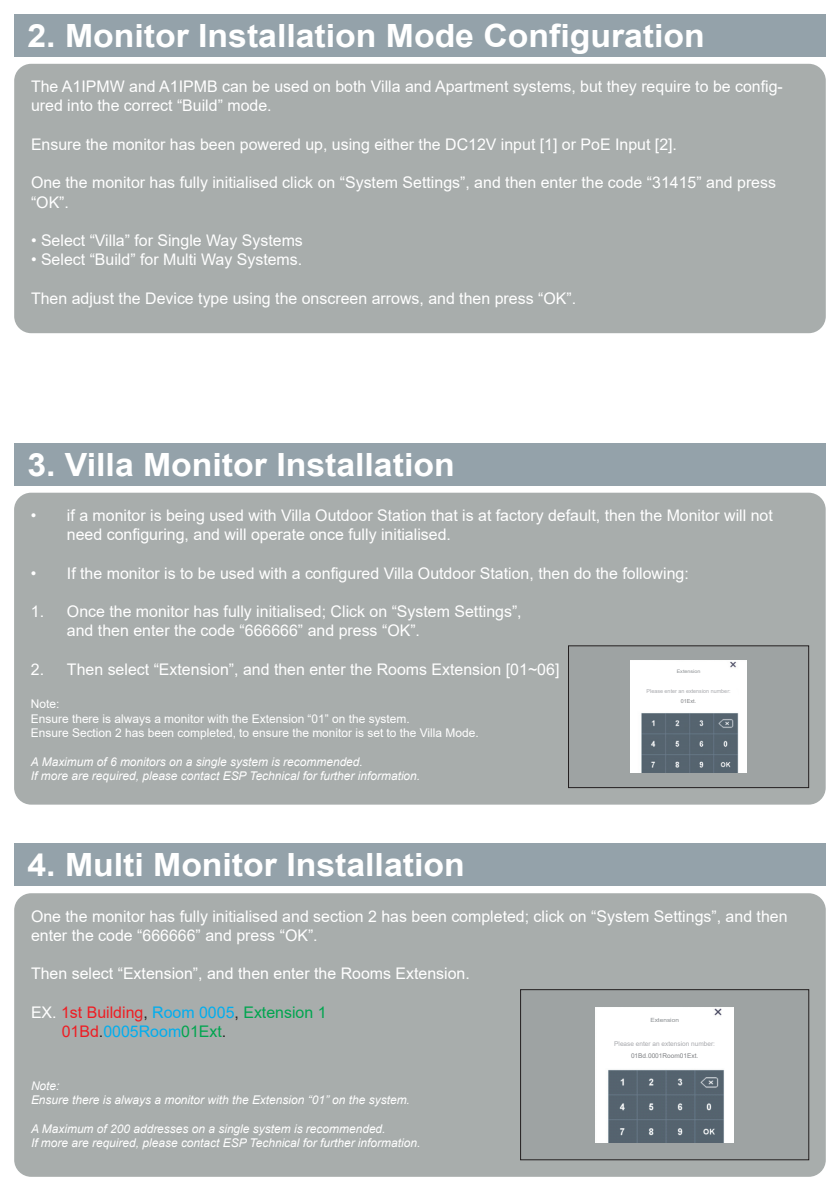
<style>
.page{position:relative;width:840px;height:1191px;background:#fff}
.page>*{position:absolute;margin:0;border:0;box-sizing:border-box;transform-origin:0 0}
.t1{font:700 32px "Arial";color:#fff;scale:1.05 1}
.t2{font:16px/19.2px "Arial";color:#fff}
.t3{font:16px/19.2px "Arial";color:#00aeef}
.t4{font:italic 12px/14.4px "Arial";color:#fff}
.t5{font:12px/14.4px "Arial";color:#fff}
.t6{font:6.6px "Arial";color:#a8a9ad}
.t7{font:6.6px "Arial";color:#808285}
.t8{font:5.8px "Arial";color:#8c9093;scale:1.14 1}
.t9{font:5.4px "Arial";color:#a8a9ad}
.t10{font:5.4px "Arial";color:#808285}
.t11{font:4.8px "Arial";color:#8c9093;scale:1.14 1}
.s1{color:#fff}
.s2{color:#ee1d23}
.s3{color:#231f20}
.s4{color:#00a54f}
</style>
<div class="page">
<div style="left:14px;top:14px;width:811px;height:43px;background:#94a2aa"></div>
<div style="left:14px;top:64px;width:811px;height:269px;background:#a8adac;border-radius:17px"></div>
<div style="left:14px;top:443px;width:811px;height:42px;background:#94a2aa"></div>
<div style="left:14px;top:493px;width:811px;height:311px;background:#a8adac;border-radius:17px"></div>
<div style="left:567px;top:645px;width:241px;height:143px;background:#9ea3a3;border:1px solid #231f20"></div>
<img style="left:630px;top:660px;width:115px;height:113px">
<div style="left:634px;top:662px;width:106px;height:42px;background:#fff"></div>
<div style="left:14px;top:843px;width:811px;height:43px;background:#94a2aa"></div>
<div style="left:14px;top:893px;width:811px;height:283px;background:#a8adac;border-radius:17px"></div>
<div style="left:519px;top:989px;width:289px;height:171px;background:#9ea3a3;border:1px solid #231f20"></div>
<img style="left:595px;top:1007px;width:138px;height:135px">
<div style="left:600px;top:1008px;width:126px;height:51px;background:#fff"></div>
<h1 class="t1" style="left:27px;top:13px;width:646px">2. Monitor Installation Mode Configuration</h1>
<p class="t2" style="left:31px;top:77px;width:753px">The A1IPMW and A1IPMB can be used on both Villa and Apartment systems, but they require to be config&shy;ured into the correct “Build” mode.</p>
<p class="t2" style="left:31px;top:135px;width:647px">Ensure the monitor has been powered up, using either the DC12V input [1] or PoE Input [2].</p>
<p class="t2" style="left:31px;top:173px;width:746px">One the monitor has fully initialised click on “System Settings”, and then enter the code “31415” and press “OK”.</p>
<p class="t2" style="left:31px;top:231px;width:273px">• Select “Villa” for Single Way Systems</p>
<p class="t2" style="left:31px;top:250px;width:272px">• Select “Build” for Multi Way Systems.</p>
<p class="t2" style="left:31px;top:288px;width:546px">Then adjust the Device type using the onscreen arrows, and then press “OK”.</p>
<h1 class="t1" style="left:27px;top:442px;width:408px">3. Villa Monitor Installation</h1>
<p class="t2" style="left:67px;top:506px;width:707px;text-indent:-36px">• if a monitor is being used with Villa Outdoor Station that is at factory default, then the Monitor will not need configuring, and will operate once fully initialised.</p>
<p class="t2" style="left:31px;top:563px;width:659px">• If the monitor is to be used with a configured Villa Outdoor Station, then do the following:</p>
<p class="t2" style="left:67px;top:602px;width:456px;text-indent:-36px">1. Once the monitor has fully initialised; Click on “System Settings”, and then enter the code “666666” and press “OK”.</p>
<p class="t2" style="left:31px;top:659px;width:529px">2. Then select “Extension”, and then enter the Rooms Extension [01~06]</p>
<p class="t5" style="left:31px;top:697px;width:449px">Note:<br>Ensure there is always a monitor with the Extension “01” on the system.<br>Ensure Section 2 has been completed, to ensure the monitor is set to the Villa Mode.</p>
<p class="t4" style="left:31px;top:755px;width:390px">A Maximum of 6 monitors on a single system is recommended.<br>If more are required, please contact ESP Technical for further information.</p>
<p class="t11" style="left:676px;top:667px;width:22px">Extension</p>
<p class="t9" style="left:646px;top:687px;width:85px">Please enter an extension number:</p>
<p class="t10" style="left:680px;top:697px;width:17px">01Ext.</p>
<h1 class="t1" style="left:27px;top:842px;width:417px">4. Multi Monitor Installation</h1>
<p class="t2" style="left:31px;top:906px;width:757px">One the monitor has fully initialised and section 2 has been completed; click on “System Settings”, and then enter the code “666666” and press “OK”.</p>
<p class="t2" style="left:31px;top:964px;width:440px">Then select “Extension”, and then enter the Rooms Extension.</p>
<p class="t3" style="left:62px;top:1002px;width:266px;text-indent:-31px"><span class="s1">EX.</span> <span class="s2">1st Building</span><span class="s3">,</span> Room 0005<span class="s3">,</span> <span class="s4">Extension 1<br></span><span class="s2">01Bd</span><span class="s3">.</span>0005Room<span class="s4">01Ext</span><span class="s3">.</span></p>
<p class="t8" style="left:650px;top:1015px;width:27px">Extension</p>
<p class="t6" style="left:614px;top:1039px;width:102px">Please enter an extension number:</p>
<p class="t4" style="left:31px;top:1078px;width:380px">Note:<br>Ensure there is always a monitor with the Extension “01” on the system.</p>
<p class="t4" style="left:31px;top:1121px;width:390px">A Maximum of 200 addresses on a single system is recommended.<br>If more are required, please contact ESP Technical for further information.</p>
<p class="t7" style="left:630px;top:1051px;width:69px">01Bd.0001Room01Ext.</p>
</div>
